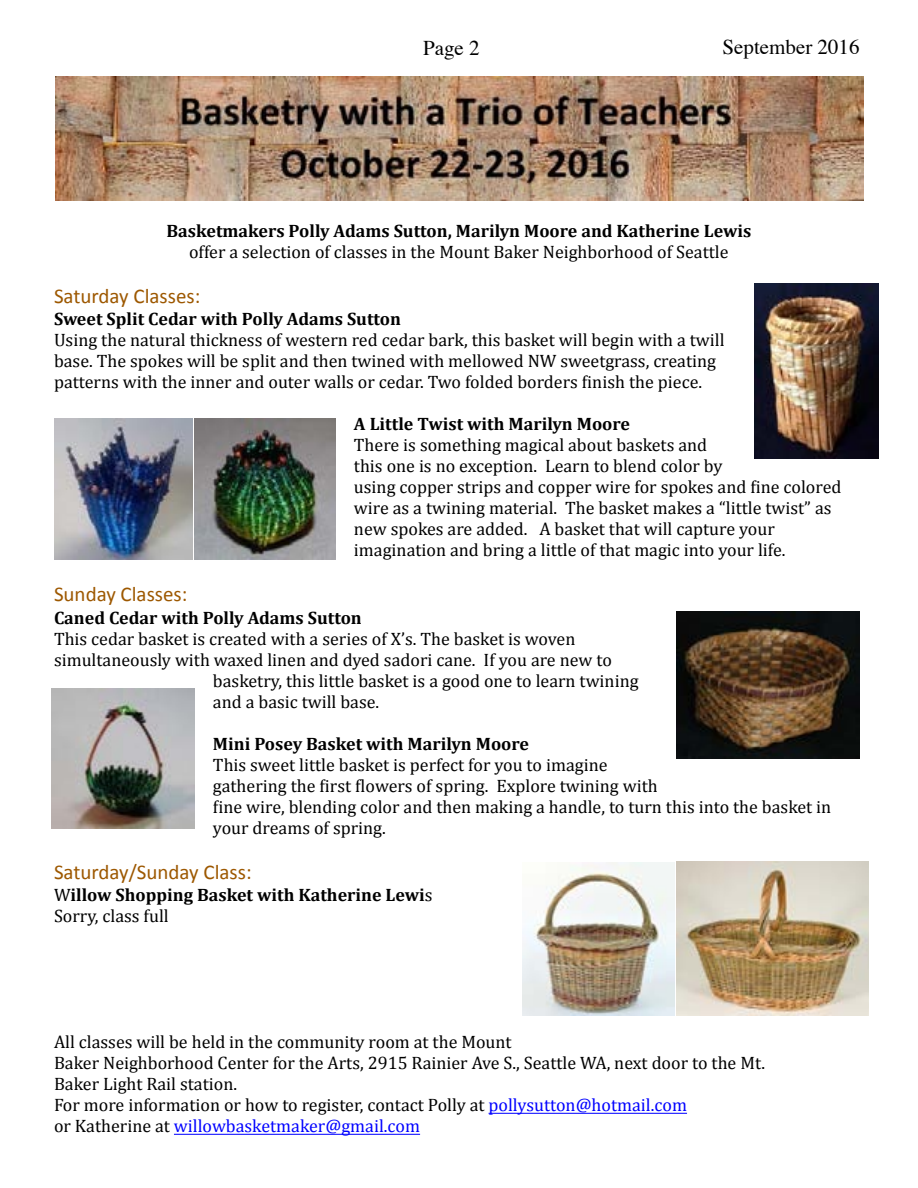
<style>
.page{position:relative;width:918px;height:1188px;background:#fff}
.page>*{position:absolute;margin:0;border:0;box-sizing:border-box;transform-origin:0 0}
.t1{font:21px "Calibri";color:#9d5800}
.t2{font:21px "Times";color:#000}
.t3{font:18px/21px "Cambria";color:#000}
.t4{font:700 18px/21px "Cambria";color:#000}
.s1{font-weight:400}
.s2{color:#00f}
</style>
<div class="page">
<hr style="left:489px;top:1113px;width:198px;height:1px;background:#00f">
<hr style="left:174px;top:1134px;width:246px;height:1px;background:#00f">
<img style="left:676px;top:612px;width:184px;height:147px">
<img style="left:754px;top:283px;width:125px;height:175px">
<img style="left:54px;top:418px;width:282px;height:141px">
<img style="left:52px;top:689px;width:143px;height:140px">
<img style="left:523px;top:861px;width:345px;height:154px">
<img style="left:56px;top:76px;width:808px;height:125px">
<p class="t2" style="left:423px;top:28px;width:58px">Page 2</p>
<p class="t2" style="left:723px;top:27px;width:139px">September 2016</p>
<p class="t4" style="left:166px;top:220px;width:586px">Basketmakers Polly Adams Sutton, Marilyn Moore and Katherine Lewis</p>
<p class="t3" style="left:189px;top:241px;width:541px">offer a selection of classes in the Mount Baker Neighborhood of Seattle</p>
<p class="t1" style="left:54px;top:283px;width:148px">Saturday Classes:</p>
<p class="t4" style="left:54px;top:308px;width:349px">Sweet Split Cedar with Polly Adams Sutton</p>
<p class="t3" style="left:54px;top:330px;width:672px">Using the natural thickness of western red cedar bark, this basket will begin with a twill base. The spokes will be split and then twined with mellowed NW sweetgrass, creating patterns with the inner and outer walls or cedar. Two folded borders ?inish the piece.</p>
<p class="t4" style="left:354px;top:413px;width:278px">A Little Twist with Marilyn Moore</p>
<p class="t3" style="left:354px;top:435px;width:489px">There is something magical about baskets and<br>this one is no exception. Learn to blend color by<br>using copper strips and copper wire for spokes and ?ine colored wire as a twining material. The basket makes a “little twist” as new spokes are added. A basket that will capture your imagination and bring a little of that magic into your life.</p>
<p class="t1" style="left:54px;top:581px;width:135px">Sunday Classes:</p>
<p class="t4" style="left:54px;top:607px;width:309px">Caned Cedar with Polly Adams Sutton</p>
<p class="t3" style="left:54px;top:628px;width:523px">This cedar basket is created with a series of X’s. The basket is woven</p>
<p class="t3" style="left:54px;top:649px;width:559px">simultaneously with waxed linen and dyed sadori cane. If you are new to</p>
<p class="t3" style="left:213px;top:670px;width:427px">basketry, this little basket is a good one to learn twining</p>
<p class="t3" style="left:213px;top:691px;width:168px">and a basic twill base.</p>
<p class="t4" style="left:213px;top:733px;width:318px">Mini Posey Basket with Marilyn Moore</p>
<p class="t3" style="left:213px;top:754px;width:620px">This sweet little basket is perfect for you to imagine<br>gathering the ?irst ?lowers of spring. Explore twining with<br>?ine wire, blending color and then making a handle, to turn this into the basket in your dreams of spring.</p>
<p class="t1" style="left:54px;top:859px;width:199px">Saturday/Sunday Class:</p>
<p class="t4" style="left:54px;top:884px;width:380px"><span class="s1">W</span>illow Shopping Basket with Katherine Lewi<span class="s1">s<br>Sorry, class full</span></p>
<p class="t3" style="left:54px;top:1032px;width:713px">All classes will be held in the community room at the Mount<br>Baker Neighborhood Center for the Arts, 2915 Rainier Ave S., Seattle WA, next door to the Mt.<br>Baker Light Rail station.<br>For more information or how to register, contact Polly at <span class="s2">pollysutton@hotmail.com<br></span>or Katherine at <span class="s2">willowbasketmaker@gmail.com</span></p>
</div>
